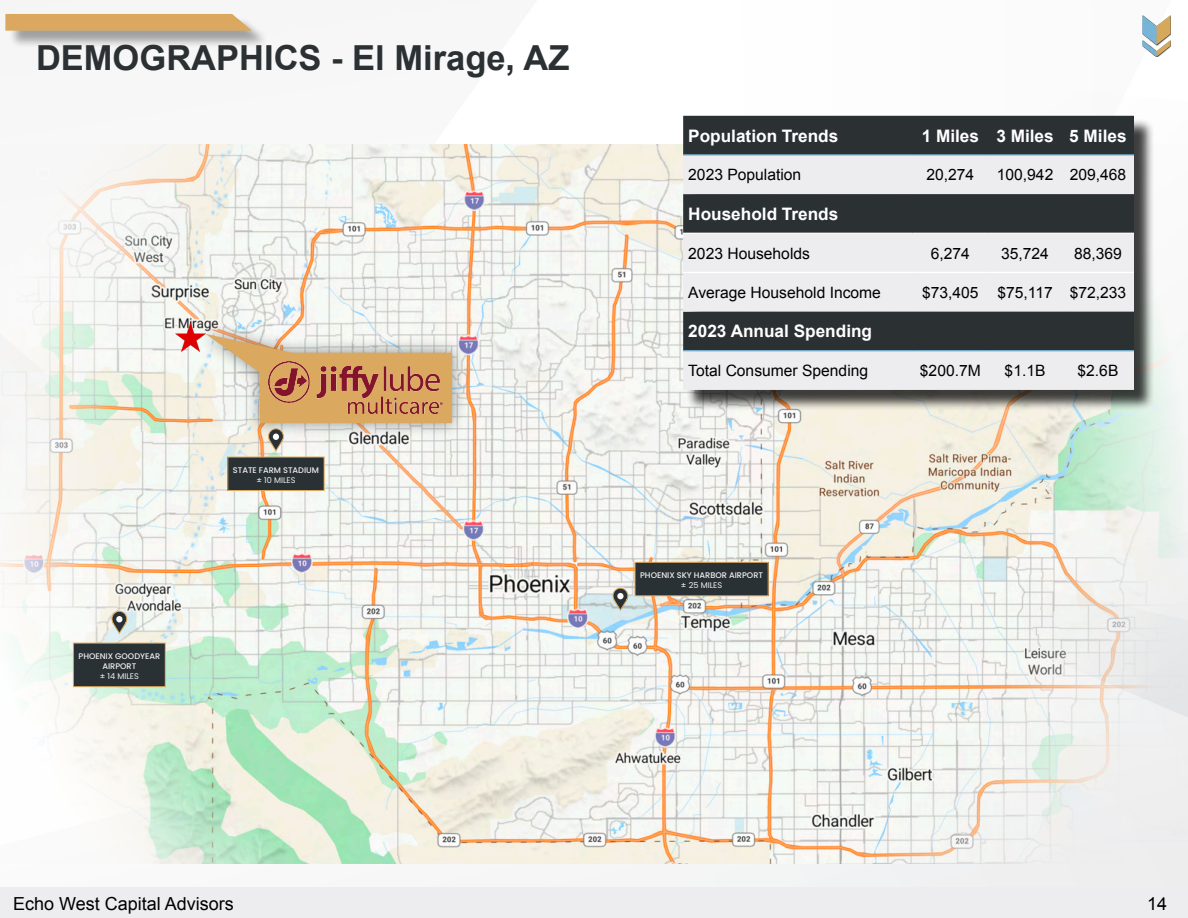
<style>
.page{position:relative;width:1188px;height:918px;background:#fff}
.page>*{position:absolute;margin:0;border:0;box-sizing:border-box;transform-origin:0 0}
.Headers{font:700 34.5px "Arial";color:#2b3033}
.t1{font:18px "Arial";color:#000}
.t2{font:700 17.25px "Arial";color:#fff}
.t3{font:15.6px "Arial";color:#000}
.Text{font:500 8.1px "Poppins";color:#efedf0}
.Text-2{font:8.1px "Poppins";color:#efedf0}
</style>
<div class="page">
<img style="left:5px;top:13px;width:1183px;height:874px">
<img style="left:1141px;top:13px;width:31px;height:46px">
<div style="left:8px;top:16px;width:261px;height:33px;background:#000;opacity:.35"></div>
<svg style="left:5px;top:14px;width:247px;height:17px;background:#d9aa66"></svg>
<img style="left:0;top:145px;width:1188px;height:719px">
<div style="left:685px;top:118px;width:470px;height:293px;background:#000;opacity:.75"></div>
<div style="left:683px;top:116px;width:451px;height:38px;background:#2b3033"></div>
<svg style="left:683px;top:156px;width:451px;height:234px;background:#acaeb0"></svg>
<hr style="left:683px;top:154px;width:230px;height:2px;background:#78b4d6">
<hr style="left:913px;top:154px;width:75px;height:2px;background:#78b4d6">
<hr style="left:988px;top:154px;width:74px;height:2px;background:#78b4d6">
<hr style="left:1062px;top:154px;width:72px;height:2px;background:#78b4d6">
<hr style="left:683px;top:350px;width:230px;height:1px;background:#78b4d6">
<hr style="left:913px;top:350px;width:75px;height:1px;background:#78b4d6">
<hr style="left:988px;top:350px;width:74px;height:1px;background:#78b4d6">
<hr style="left:1062px;top:350px;width:72px;height:1px;background:#78b4d6">
<hr style="left:683px;top:233px;width:230px;height:1px;background:#fff">
<hr style="left:913px;top:233px;width:75px;height:1px;background:#fff">
<hr style="left:988px;top:233px;width:74px;height:1px;background:#fff">
<hr style="left:1062px;top:233px;width:72px;height:1px;background:#fff">
<hr style="left:683px;top:272px;width:230px;height:1px;background:#fff">
<hr style="left:913px;top:272px;width:75px;height:1px;background:#fff">
<hr style="left:988px;top:272px;width:74px;height:1px;background:#fff">
<hr style="left:1062px;top:272px;width:72px;height:1px;background:#fff">
<img style="left:175px;top:323px;width:18px;height:29px">
<svg style="left:111px;top:611px;width:16px;height:24px"></svg>
<div style="left:73px;top:643px;width:92px;height:44px;background:#293134"></div>
<div style="left:73px;top:643px;width:93px;height:44px;border:1px solid #daa85f"></div>
<svg style="left:612px;top:587px;width:17px;height:25px"></svg>
<div style="left:228px;top:457px;width:96px;height:34px;background:#293134"></div>
<div style="left:227px;top:457px;width:98px;height:34px;border:1px solid #daa85f"></div>
<div style="left:635px;top:562px;width:133px;height:34px;background:#293134"></div>
<div style="left:635px;top:562px;width:134px;height:34px;border:1px solid #daa85f"></div>
<div style="left:193px;top:320px;width:275px;height:119px;background:#293134;opacity:.5"></div>
<svg style="left:206px;top:334px;width:246px;height:118px;background:#d6b899"></svg>
<div style="left:0;top:887px;width:1188px;height:31px;background:#ededef"></div>
<p class="Headers" style="left:36px;top:35px;width:535px">DEMOGRAPHICS - El Mirage, AZ</p>
<p class="Text" style="left:79px;top:652px;width:83px">PHOENIX GOODYEAR</p>
<p class="Text" style="left:102px;top:662px;width:35px">AIRPORT</p>
<p class="Text-2" style="left:100px;top:671px;width:41px">± 14 MILES</p>
<p class="Text" style="left:233px;top:466px;width:88px">STATE FARM STADIUM</p>
<p class="Text-2" style="left:256px;top:475px;width:41px">± 10 MILES</p>
<p class="t2" style="left:688px;top:124px;width:152px">Population Trends</p>
<p class="t2" style="left:922px;top:124px;width:59px">1 Miles</p>
<p class="t2" style="left:996px;top:124px;width:59px">3 Miles</p>
<p class="t2" style="left:1069px;top:124px;width:59px">5 Miles</p>
<p class="t3" style="left:688px;top:165px;width:115px">2023 Population</p>
<p class="t3" style="left:926px;top:165px;width:49px">20,274</p>
<p class="t3" style="left:997px;top:165px;width:58px">100,942</p>
<p class="t3" style="left:1070px;top:165px;width:58px">209,468</p>
<p class="t2" style="left:688px;top:203px;width:152px">Household Trends</p>
<p class="t3" style="left:688px;top:243px;width:123px">2023 Households</p>
<p class="t3" style="left:931px;top:243px;width:41px">6,274</p>
<p class="t3" style="left:1001px;top:243px;width:49px">35,724</p>
<p class="t3" style="left:1074px;top:243px;width:49px">88,369</p>
<p class="t3" style="left:688px;top:282px;width:194px">Average Household Income</p>
<p class="t3" style="left:922px;top:282px;width:58px">$73,405</p>
<p class="t3" style="left:997px;top:282px;width:57px">$75,117</p>
<p class="t3" style="left:1070px;top:282px;width:58px">$72,233</p>
<p class="t2" style="left:688px;top:320px;width:185px">2023 Annual Spending</p>
<p class="t3" style="left:688px;top:360px;width:181px">Total Consumer Spending</p>
<p class="t3" style="left:920px;top:360px;width:62px">$200.7M</p>
<p class="t3" style="left:1005px;top:360px;width:42px">$1.1B</p>
<p class="t3" style="left:1078px;top:360px;width:42px">$2.6B</p>
<p class="Text" style="left:640px;top:571px;width:125px">PHOENIX SKY HARBOR AIRPORT</p>
<p class="Text-2" style="left:681px;top:581px;width:43px">± 25 MILES</p>
<p class="t1" style="left:13px;top:891px;width:222px">Echo West Capital Advisors</p>
<p class="t1" style="left:1147px;top:891px;width:22px">14</p>
</div>
